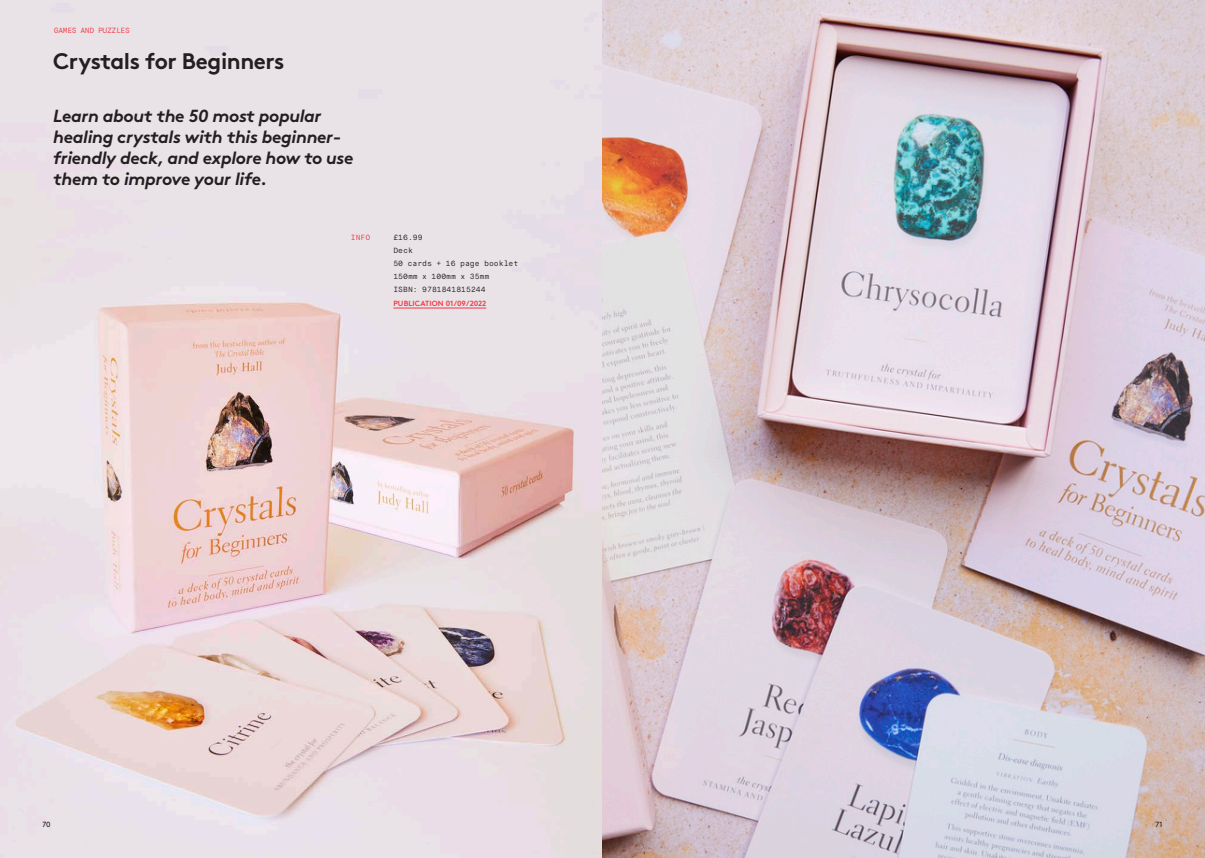
<style>
.page{position:relative;width:1205px;height:858px;background:#fff}
.page>*{position:absolute;margin:0;border:0;box-sizing:border-box;transform-origin:0 0}
.title{font:700 22.5px "Brown Std";letter-spacing:-.02em;color:#231f20}
.title-2{font:italic 700 17.5px/21.2px "Brown Std";letter-spacing:-.02em;color:#231f20}
.specs{font:7.5px "Maison Neue Mono";color:#231f20}
.specs-2{font:700 7.5px "Brown Std";letter-spacing:.01em;color:#f33b46}
.running_heads{font:7.5px "Maison Neue Mono";letter-spacing:-.05em;color:#f33b46}
.specs-3{font:7.5px "Maison Neue Mono";color:#f33b46}
.t1{font:7.5px "Brown Std";color:#231f20}
</style>
<div class="page">
<img style="left:0;top:0;width:1205px;height:857px">
<hr style="left:393px;top:308px;width:93px;height:1px;background:#f33b46">
<p class="running_heads" style="left:54px;top:26px;width:78px">GAMES AND PUZZLES</p>
<p class="title" style="left:53px;top:47px;width:233px">Crystals for Beginners</p>
<p class="title-2" style="left:53px;top:105px;width:302px">Learn about the 50 most popular healing crystals with this beginner&shy;friendly deck, and explore how to use them to improve your life.</p>
<p class="specs-3" style="left:351px;top:232px;width:21px">INFO</p>
<p class="specs" style="left:393px;top:232px;width:31px">£16.99</p>
<p class="specs" style="left:393px;top:246px;width:21px">Deck</p>
<p class="specs" style="left:393px;top:259px;width:126px">50 cards + 16 page booklet</p>
<p class="specs" style="left:393px;top:272px;width:97px">150mm x 100mm x 35mm</p>
<p class="specs" style="left:393px;top:285px;width:94px">ISBN: 9781841815244</p>
<p class="specs-2" style="left:393px;top:298px;width:95px">PUBLICATION 01/09/2022</p>
<p class="t1" style="left:43px;top:819px;width:10px">70</p>
<p class="t1" style="left:1155px;top:819px;width:9px">71</p>
</div>
